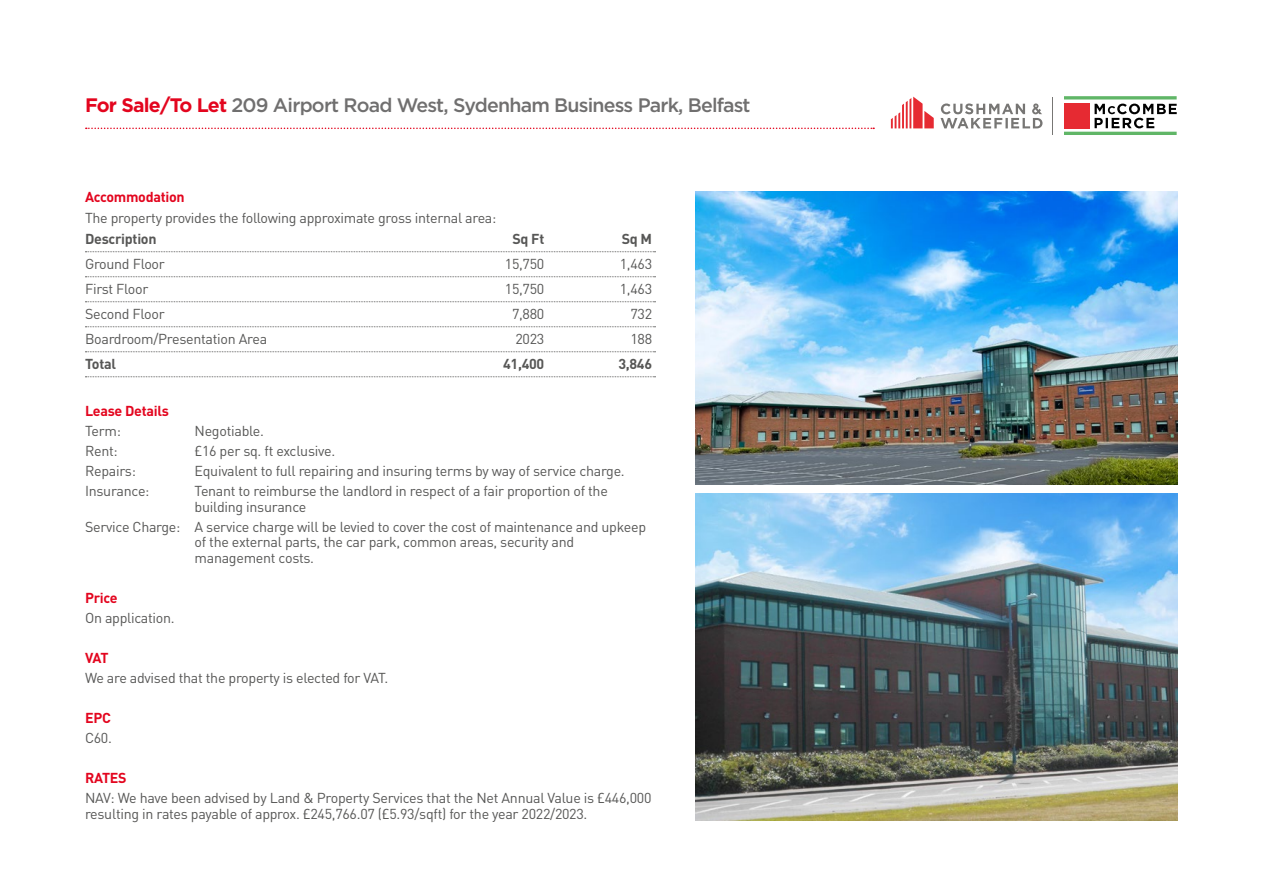
<style>
.page{position:relative;width:1263px;height:893px;background:#fff}
.page>*{position:absolute;margin:0;border:0;box-sizing:border-box;transform-origin:0 0}
.t1{font:500 19.5px "Gotham HTF";letter-spacing:-.04em;color:#706f6f}
.t2{font:14.25px/15.8px "DIN Pro";letter-spacing:-.02em;color:#575756}
.t3{font:700 14.25px "DIN Pro";letter-spacing:-.02em;color:#e3051e}
.t4{font:700 14.25px "DIN Pro";letter-spacing:-.02em;color:#575756}
.s1{font-family:"Gotham";font-weight:700;color:#e3051e}
</style>
<div class="page">
<svg style="left:85px;top:251px;width:570px;height:1px"></svg>
<svg style="left:85px;top:276px;width:570px;height:1px"></svg>
<svg style="left:85px;top:301px;width:570px;height:1px"></svg>
<svg style="left:85px;top:326px;width:570px;height:1px"></svg>
<svg style="left:85px;top:351px;width:570px;height:1px"></svg>
<svg style="left:85px;top:376px;width:570px;height:1px"></svg>
<img style="left:695px;top:493px;width:483px;height:328px">
<img style="left:695px;top:191px;width:483px;height:294px">
<hr style="left:1064px;top:96px;width:113px;height:3px;background:#60b667">
<hr style="left:1064px;top:132px;width:113px;height:3px;background:#60b667">
<svg style="left:1094px;top:104px;width:83px;height:24px"></svg>
<div style="left:1064px;top:103px;width:25px;height:25px;background:#e62a32"></div>
<hr style="left:1053px;top:97px;width:1px;height:37px;background:#777674">
<svg style="left:940px;top:103px;width:102px;height:25px"></svg>
<svg style="left:891px;top:97px;width:43px;height:31px"></svg>
<svg style="left:86px;top:128px;width:788px;height:1px"></svg>
<h1 class="t1" style="left:85px;top:94px;width:667px"><span class="s1">For Sale/To Let</span> 209 Airport Road West, Sydenham Business Park, Belfast</h1>
<p class="t3" style="left:85px;top:187px;width:101px">Accommodation</p>
<p class="t2" style="left:85px;top:209px;width:413px">The property provides the following approximate gross internal area:</p>
<p class="t4" style="left:85px;top:229px;width:73px">Description</p>
<p class="t4" style="left:512px;top:229px;width:34px">Sq Ft</p>
<p class="t4" style="left:622px;top:229px;width:32px">Sq M</p>
<p class="t2" style="left:85px;top:255px;width:81px">Ground Floor</p>
<p class="t2" style="left:505px;top:255px;width:41px">15,750</p>
<p class="t2" style="left:620px;top:255px;width:34px">1,463</p>
<p class="t2" style="left:85px;top:280px;width:65px">First Floor</p>
<p class="t2" style="left:505px;top:280px;width:41px">15,750</p>
<p class="t2" style="left:620px;top:280px;width:34px">1,463</p>
<p class="t2" style="left:85px;top:305px;width:81px">Second Floor</p>
<p class="t2" style="left:512px;top:305px;width:34px">7,880</p>
<p class="t2" style="left:630px;top:305px;width:23px">732</p>
<p class="t2" style="left:85px;top:330px;width:184px">Boardroom/Presentation Area</p>
<p class="t2" style="left:515px;top:330px;width:30px">2023</p>
<p class="t2" style="left:630px;top:330px;width:23px">188</p>
<p class="t4" style="left:85px;top:354px;width:33px">Total</p>
<p class="t4" style="left:503px;top:354px;width:43px">41,400</p>
<p class="t4" style="left:618px;top:354px;width:35px">3,846</p>
<p class="t3" style="left:85px;top:401px;width:85px">Lease Details</p>
<p class="t2" style="left:85px;top:422px;width:37px">Term:</p>
<p class="t2" style="left:195px;top:422px;width:71px">Negotiable.</p>
<p class="t2" style="left:85px;top:442px;width:34px">Rent:</p>
<p class="t2" style="left:195px;top:442px;width:142px">£16 per sq. ft exclusive.</p>
<p class="t2" style="left:85px;top:462px;width:52px">Repairs:</p>
<p class="t2" style="left:195px;top:462px;width:432px">Equivalent to full repairing and insuring terms by way of service charge.</p>
<p class="t2" style="left:85px;top:482px;width:66px">Insurance:</p>
<p class="t2" style="left:195px;top:482px;width:415px">Tenant to reimburse the landlord in respect of a fair proportion of the building insurance</p>
<p class="t2" style="left:195px;top:518px;width:453px;text-indent:-109px">Service Charge: A service charge will be levied to cover the cost of maintenance and upkeep of the external parts, the car park, common areas, security and management costs.</p>
<p class="t3" style="left:85px;top:588px;width:34px">Price</p>
<p class="t2" style="left:85px;top:610px;width:91px">On application.</p>
<p class="t3" style="left:85px;top:648px;width:25px">VAT</p>
<p class="t2" style="left:85px;top:670px;width:305px">We are advised that the property is elected for VAT.</p>
<p class="t3" style="left:85px;top:708px;width:27px">EPC</p>
<p class="t2" style="left:85px;top:730px;width:28px">C60.</p>
<p class="t3" style="left:85px;top:768px;width:43px">RATES</p>
<p class="t2" style="left:85px;top:790px;width:568px">NAV: We have been advised by Land &amp; Property Services that the Net Annual Value is £446,000 resulting in rates payable of approx. £245,766.07 (£5.93/sqft) for the year 2022/2023.</p>
</div>
